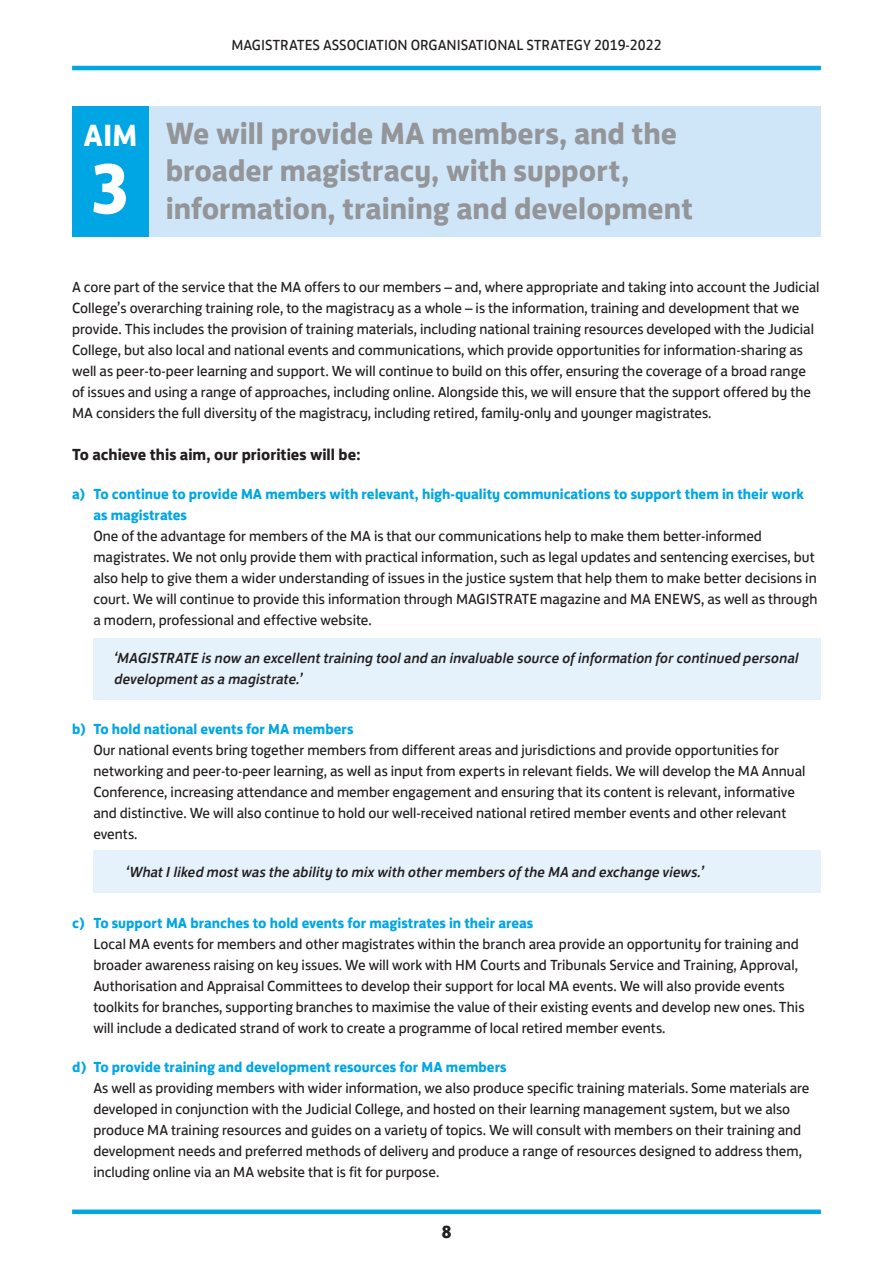
<style>
.page{position:relative;width:893px;height:1263px;background:#fff}
.page>*{position:absolute;margin:0;border:0;box-sizing:border-box;transform-origin:0 0}
.t1{font:700 72px "FS Jack";color:#fff}
.t2{font:700 31.5px/37.5px "FS Jack";color:#939598}
.t3{font:700 31.5px "FS Jack";color:#fff}
.t4{font:700 18px "FS Jack";color:#231f20}
.t5{font:700 16.5px "FS Jack";color:#231f20}
.t6{font:15px/21px "FS Jack";color:#231f20}
.t7{font:700 15px/21px "FS Jack";color:#00a6e4}
.t8{font:italic 500 15px/21px "FS Jack";color:#231f20}
</style>
<div class="page">
<div style="left:93px;top:850px;width:727px;height:43px;background:#e5f1fb"></div>
<div style="left:93px;top:638px;width:727px;height:61px;background:#e5f1fb"></div>
<hr style="left:72px;top:66px;width:748px;height:4px;background:#00a6e4">
<hr style="left:72px;top:1210px;width:748px;height:4px;background:#00a6e4">
<div style="left:140px;top:106px;width:680px;height:131px;background:#cee6f8"></div>
<div style="left:72px;top:106px;width:77px;height:131px;background:#00a6e4"></div>
<h2 class="t3" style="left:83px;top:124px;width:55px">AIM</h2>
<h1 class="t1" style="left:90px;top:162px;width:43px">3</h1>
<p class="t6" style="left:231px;top:36px;width:431px">MAGISTRATES ASSOCIATION ORGANISATIONAL STRATEGY 2019-2022</p>
<h2 class="t2" style="left:166px;top:117px;width:513px">We will provide MA members, and the broader magistracy, with support,</h2>
<h2 class="t2" style="left:166px;top:192px;width:529px">information, training and development</h2>
<p class="t6" style="left:72px;top:278px;width:748px">A core part of the service that the MA offers to our members – and, where appropriate and taking into account the Judicial College’s overarching training role, to the magistracy as a whole – is the information, training and development that we provide. This includes the provision of training materials, including national training resources developed with the Judicial College, but also local and national events and communications, which provide opportunities for information-sharing as well as peer-to-peer learning and support. We will continue to build on this offer, ensuring the coverage of a broad range of issues and using a range of approaches, including online. Alongside this, we will ensure that the support offered by the MA considers the full diversity of the magistracy, including retired, family-only and younger magistrates.</p>
<p class="t5" style="left:72px;top:448px;width:290px">To achieve this aim, our priorities will be:</p>
<p class="t7" style="left:93px;top:485px;width:712px;text-indent:-21px">a) To continue to provide MA members with relevant, high-quality communications to support them in their work as magistrates</p>
<p class="t6" style="left:93px;top:527px;width:725px">One of the advantage for members of the MA is that our communications help to make them better-informed magistrates. We not only provide them with practical information, such as legal updates and sentencing exercises, but also help to give them a wider understanding of issues in the justice system that help them to make better decisions in court. We will continue to provide this information through MAGISTRATE magazine and MA ENEWS, as well as through a modern, professional and effective website.</p>
<p class="t8" style="left:115px;top:649px;width:685px">‘MAGISTRATE is now an excellent training tool and an invaluable source of information for continued personal development as a magistrate.’</p>
<p class="t7" style="left:72px;top:720px;width:283px">b) To hold national events for MA members</p>
<p class="t6" style="left:93px;top:741px;width:713px">Our national events bring together members from different areas and jurisdictions and provide opportunities for networking and peer-to-peer learning, as well as input from experts in relevant fields. We will develop the MA Annual Conference, increasing attendance and member engagement and ensuring that its content is relevant, informative and distinctive. We will also continue to hold our well-received national retired member events and other relevant events.</p>
<p class="t8" style="left:126px;top:863px;width:579px">‘What I liked most was the ability to mix with other members of the MA and exchange views.’</p>
<p class="t7" style="left:72px;top:914px;width:462px">c) To support MA branches to hold events for magistrates in their areas</p>
<p class="t6" style="left:93px;top:935px;width:712px">Local MA events for members and other magistrates within the branch area provide an opportunity for training and broader awareness raising on key issues. We will work with HM Courts and Tribunals Service and Training, Approval, Authorisation and Appraisal Committees to develop their support for local MA events. We will also provide events toolkits for branches, supporting branches to maximise the value of their existing events and develop new ones. This will include a dedicated strand of work to create a programme of local retired member events.</p>
<p class="t7" style="left:72px;top:1058px;width:436px">d) To provide training and development resources for MA members</p>
<p class="t6" style="left:93px;top:1079px;width:717px">As well as providing members with wider information, we also produce specific training materials. Some materials are developed in conjunction with the Judicial College, and hosted on their learning management system, but we also produce MA training resources and guides on a variety of topics. We will consult with members on their training and development needs and preferred methods of delivery and produce a range of resources designed to address them, including online via an MA website that is fit for purpose.</p>
<p class="t4" style="left:441px;top:1225px;width:12px">8</p>
</div>
